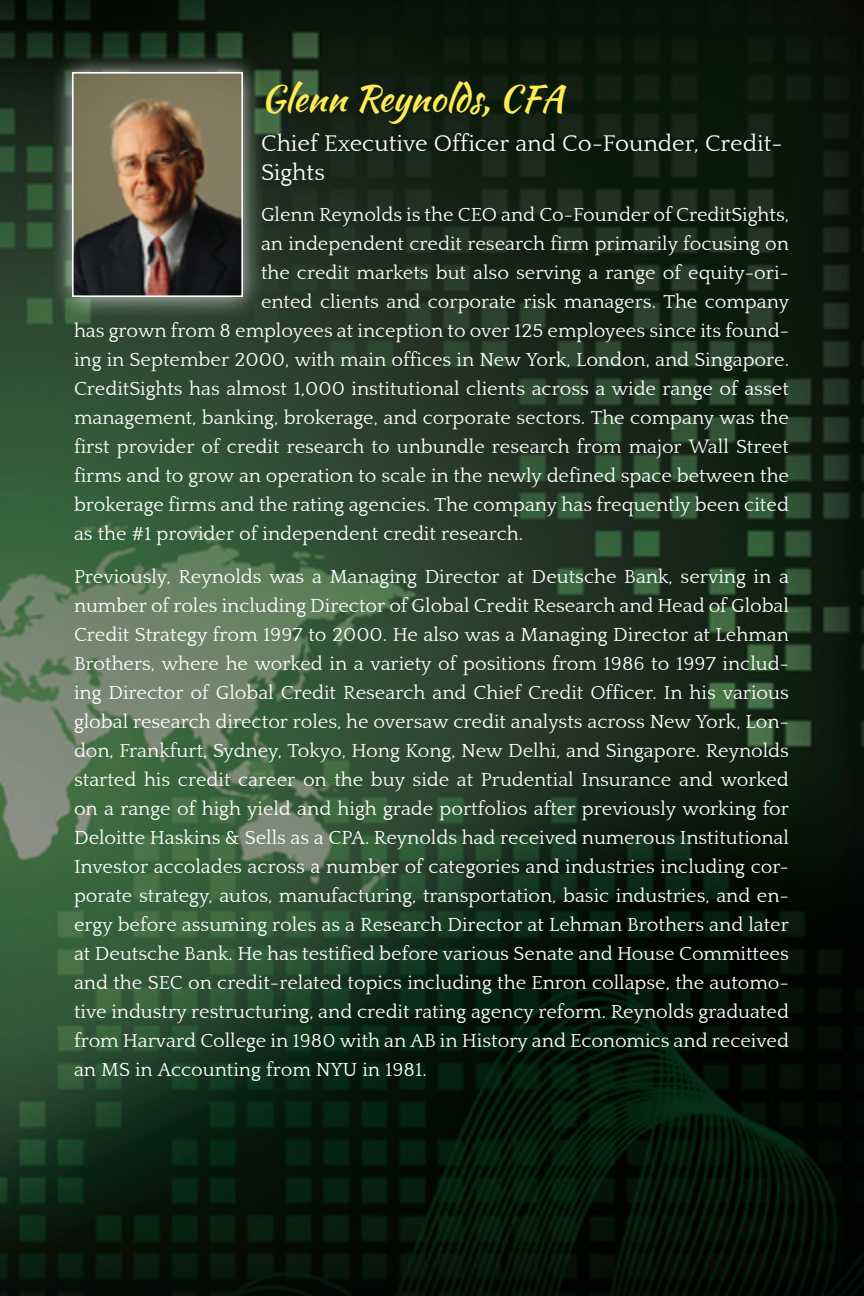
<style>
.page{position:relative;width:864px;height:1296px;background:#fff}
.page>*{position:absolute;margin:0;border:0;box-sizing:border-box;transform-origin:0 0}
.t1{font:36px "Kaushan Script";color:#ffeb52}
.t2{font:24px/28.8px "Quattrocento";color:#fff}
.t3{font:20px/29px "Quattrocento";color:#fff;text-align:justify}
</style>
<div class="page">
<img style="left:0;top:0;width:864px;height:1296px">
<div style="left:49px;top:49px;width:215px;height:269px;background:#fff;opacity:.75"></div>
<img style="left:75px;top:75px;width:165px;height:219px">
<div style="left:72px;top:72px;width:171px;height:225px;border:2px solid #fff"></div>
<h1 class="t1" style="left:261px;top:72px;width:304px">Glenn Reynolds, CFA</h1>
<p class="t2" style="left:261px;top:129px;width:523px">Chief Executive Officer and Co-Founder, Credit-<br>Sights</p>
<p class="t3" style="left:261px;top:200px;width:530px">Glenn Reynolds is the CEO and Co-Founder of CreditSights,</p>
<p class="t3" style="left:261px;top:229px;width:529px">an independent credit research firm primarily focusing on</p>
<p class="t3" style="left:261px;top:258px;width:529px">the credit markets but also serving a range of equity-ori-</p>
<p class="t3" style="left:261px;top:287px;width:529px">ented clients and corporate risk managers. The company</p>
<p class="t3" style="left:74px;top:316px;width:717px">has grown from 8 employees at inception to over 125 employees since its found-</p>
<p class="t3" style="left:74px;top:345px;width:717px">ing in September 2000, with main offices in New York, London, and Singapore.</p>
<p class="t3" style="left:74px;top:374px;width:716px">CreditSights has almost 1,000 institutional clients across a wide range of asset</p>
<p class="t3" style="left:74px;top:403px;width:716px">management, banking, brokerage, and corporate sectors. The company was the</p>
<p class="t3" style="left:74px;top:432px;width:716px">first provider of credit research to unbundle research from major Wall Street</p>
<p class="t3" style="left:74px;top:461px;width:717px">firms and to grow an operation to scale in the newly defined space between the</p>
<p class="t3" style="left:74px;top:490px;width:716px">brokerage firms and the rating agencies. The company has frequently been cited</p>
<p class="t3" style="left:74px;top:519px;width:451px">as the #1 provider of independent credit research.</p>
<p class="t3" style="left:74px;top:562px;width:717px">Previously, Reynolds was a Managing Director at Deutsche Bank, serving in a number of roles including Director of Global Credit Research and Head of Global Credit Strategy from 1997 to 2000. He also was a Managing Director at Lehman Brothers, where he worked in a variety of positions from 1986 to 1997 includ&shy;ing Director of Global Credit Research and Chief Credit Officer. In his various global research director roles, he oversaw credit analysts across New York, Lon&shy;don, Frankfurt, Sydney, Tokyo, Hong Kong, New Delhi, and Singapore. Reynolds started his credit career on the buy side at Prudential Insurance and worked on a range of high yield and high grade portfolios after previously working for Deloitte Haskins &amp; Sells as a CPA. Reynolds had received numerous Institutional Investor accolades across a number of categories and industries including cor&shy;porate strategy, autos, manufacturing, transportation, basic industries, and en&shy;ergy before assuming roles as a Research Director at Lehman Brothers and later at Deutsche Bank. He has testified before various Senate and House Committees and the SEC on credit-related topics including the Enron collapse, the automo&shy;tive industry restructuring, and credit rating agency reform. Reynolds graduated from Harvard College in 1980 with an AB in History and Economics and received an MS in Accounting from NYU in 1981.</p>
</div>
